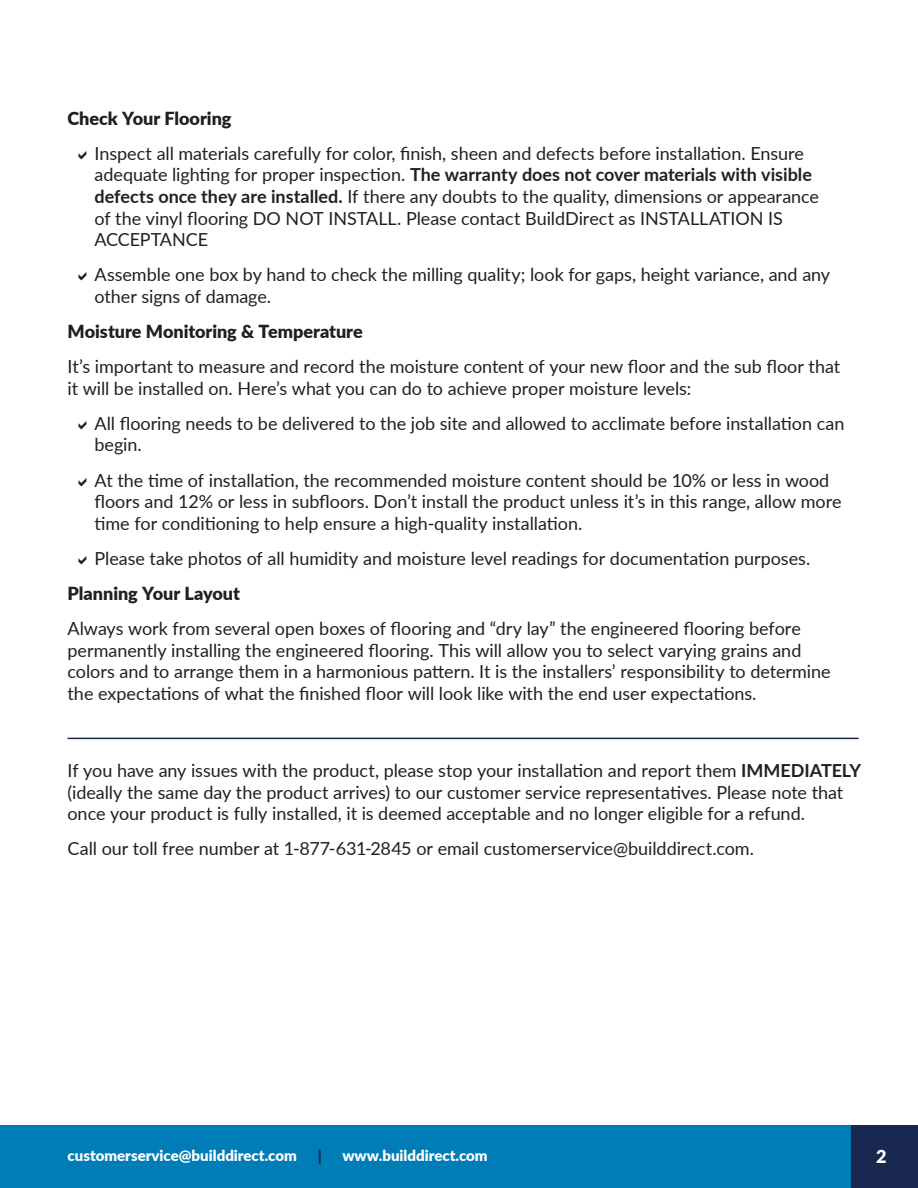
<style>
.page{position:relative;width:918px;height:1188px;background:#fff}
.page>*{position:absolute;margin:0;border:0;box-sizing:border-box;transform-origin:0 0}
.t1{font:18px/21.6px "Lato";letter-spacing:-.005em;color:#231f20}
.t2{font:900 18px "Lato";color:#231f20}
.t3{font:900 18px "Lato";color:#fff}
.t4{font:900 15px "Lato";color:#fff}
.t5{font:900 15px "Lato";color:#18284e}
.s1{font-weight:700}
</style>
<div class="page">
<div style="left:811px;top:1125px;width:107px;height:63px;background:#18284e"></div>
<div style="left:0;top:1125px;width:850px;height:63px;background:#007db6"></div>
<hr style="left:68px;top:738px;width:791px;height:1px;background:#18284e">
<p class="t2" style="left:68px;top:105px;width:166px">Check Your Flooring</p>
<p class="t1" style="left:94px;top:142px;width:726px">Inspect all materials carefully for color, finish, sheen and defects before installation. Ensure adequate lighting for proper inspection. <span class="s1">The warranty does not cover materials with visible defects once they are installed.</span> If there any doubts to the quality, dimensions or appearance of the vinyl flooring DO NOT INSTALL. Please contact BuildDirect as INSTALLATION IS ACCEPTANCE</p>
<p class="t1" style="left:94px;top:263px;width:737px">Assemble one box by hand to check the milling quality; look for gaps, height variance, and any other signs of damage.</p>
<p class="t2" style="left:68px;top:318px;width:297px">Moisture Monitoring &amp; Temperature</p>
<p class="t1" style="left:68px;top:355px;width:774px">It’s important to measure and record the moisture content of your new floor and the sub floor that it will be installed on. Here’s what you can do to achieve proper moisture levels:</p>
<p class="t1" style="left:94px;top:412px;width:751px">All flooring needs to be delivered to the job site and allowed to acclimate before installation can begin.</p>
<p class="t1" style="left:94px;top:468px;width:749px">At the time of installation, the recommended moisture content should be 10% or less in wood floors and 12% or less in subfloors. Don’t install the product unless it’s in this range, allow more time for conditioning to help ensure a high-quality installation.</p>
<p class="t1" style="left:94px;top:547px;width:717px">Please take photos of all humidity and moisture level readings for documentation purposes.</p>
<p class="t2" style="left:68px;top:580px;width:174px">Planning Your Layout</p>
<p class="t1" style="left:68px;top:617px;width:765px">Always work from several open boxes of flooring and “dry lay” the engineered flooring before permanently installing the engineered flooring. This will allow you to select varying grains and colors and to arrange them in a harmonious pattern. It is the installers’ responsibility to determine the expectations of what the finished floor will look like with the end user expectations.</p>
<p class="t1" style="left:68px;top:759px;width:795px">If you have any issues with the product, please stop your installation and report them <span class="s1">IMMEDIATELY </span>(ideally the same day the product arrives) to our customer service representatives. Please note that once your product is fully installed, it is deemed acceptable and no longer eligible for a refund.</p>
<p class="t1" style="left:68px;top:837px;width:688px">Call our toll free number at 1-877-631-2845 or email customerservice@builddirect.com.</p>
<p class="t4" style="left:68px;top:1145px;width:231px">customerservice@builddirect.com</p>
<p class="t5" style="left:318px;top:1145px;width:6px">|</p>
<p class="t4" style="left:342px;top:1145px;width:147px">www.builddirect.com</p>
<p class="t3" style="left:876px;top:1142px;width:12px">2</p>
</div>
